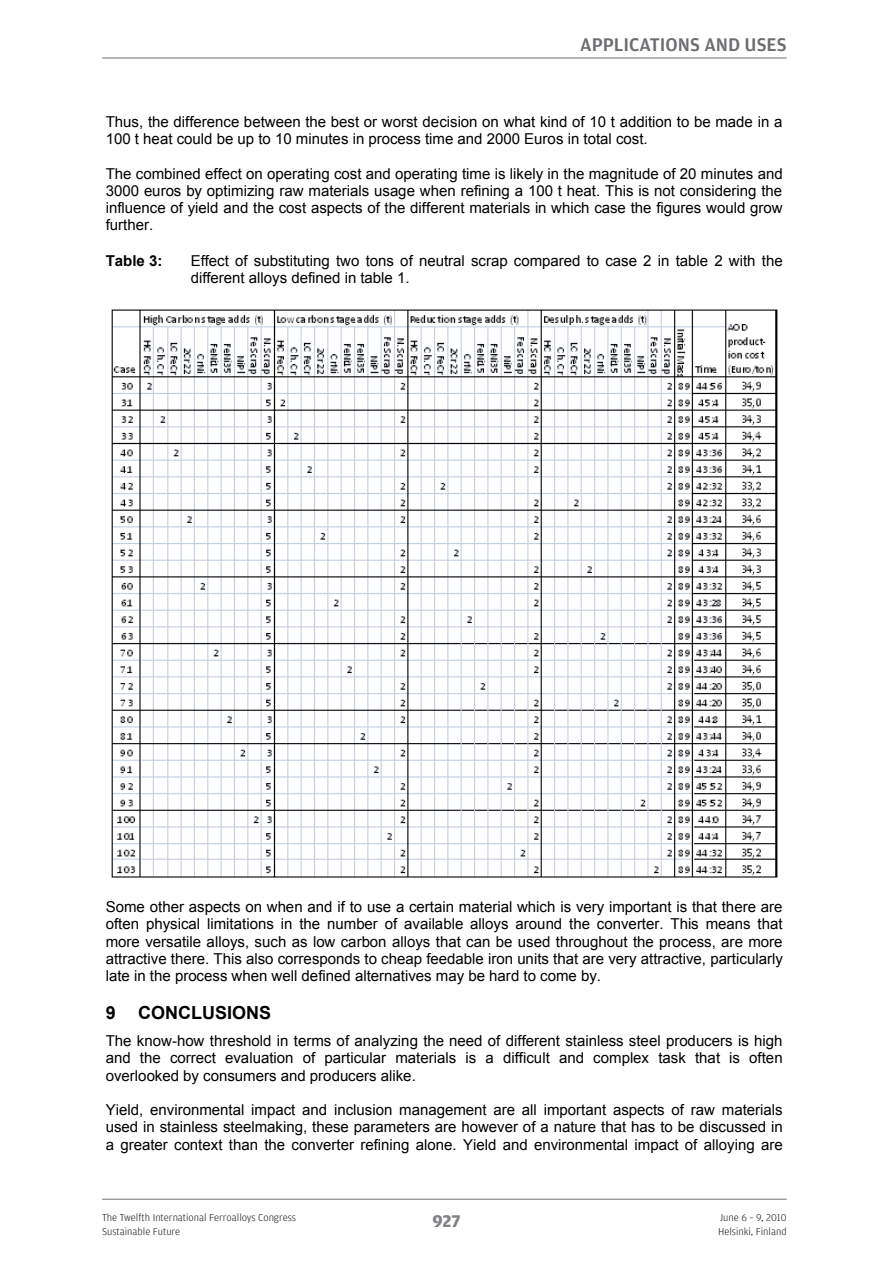
<style>
.page{position:relative;width:893px;height:1263px;background:#fff}
.page>*{position:absolute;margin:0;border:0;box-sizing:border-box;transform-origin:0 0}
.t1{font:500 19.5px "Amplitude";color:#6c6d70}
.t2{font:700 18px "Arial";color:#000}
.t3{font:700 18px "Amplitude";color:#808285}
.t4{font:15px/17.2px "Arial";color:#000;text-align:justify}
.t5{font:700 15px "Arial";color:#000}
.t6{font:300 10.5px/13.5px "Amplitude";color:#231f20}
</style>
<div class="page">
<hr style="left:102px;top:1199px;width:685px;height:1px;background:#808285">
<hr style="left:102px;top:57px;width:685px;height:2px;background:#808285">
<img style="left:111px;top:309px;width:667px;height:569px">
<h1 class="t1" style="left:580px;top:34px;width:208px">APPLICATIONS AND USES</h1>
<p class="t4" style="left:106px;top:113px;width:678px">Thus, the difference between the best or worst decision on what kind of 10 t addition to be made in a<br>100 t heat could be up to 10 minutes in process time and 2000 Euros in total cost.</p>
<p class="t4" style="left:106px;top:165px;width:678px">The combined effect on operating cost and operating time is likely in the magnitude of 20 minutes and 3000 euros by optimizing raw materials usage when refining a 100 t heat. This is not considering the influence of yield and the cost aspects of the different materials in which case the figures would grow further.</p>
<p class="t5" style="left:106px;top:250px;width:58px">Table 3:</p>
<p class="t4" style="left:191px;top:252px;width:593px">Effect of substituting two tons of neutral scrap compared to case 2 in table 2 with the different alloys defined in table 1.</p>
<p class="t4" style="left:106px;top:898px;width:679px">Some other aspects on when and if to use a certain material which is very important is that there are often physical limitations in the number of available alloys around the converter. This means that more versatile alloys, such as low carbon alloys that can be used throughout the process, are more attractive there. This also corresponds to cheap feedable iron units that are very attractive, particularly late in the process when well defined alternatives may be hard to come by.</p>
<p class="t2" style="left:106px;top:1001px;width:167px">9 CONCLUSIONS</p>
<p class="t4" style="left:106px;top:1032px;width:678px">The know-how threshold in terms of analyzing the need of different stainless steel producers is high and the correct evaluation of particular materials is a difficult and complex task that is often overlooked by consumers and producers alike.</p>
<p class="t4" style="left:106px;top:1101px;width:678px">Yield, environmental impact and inclusion management are all important aspects of raw materials used in stainless steelmaking, these parameters are however of a nature that has to be discussed in a greater context than the converter refining alone. Yield and environmental impact of alloying are</p>
<p class="t6" style="left:102px;top:1211px;width:196px">The Twelfth International Ferroalloys Congress<br>Sustainable Future</p>
<p class="t6" style="left:718px;top:1211px;width:70px">June 6 – 9, 2010<br>Helsinki, Finland</p>
<p class="t3" style="left:432px;top:1210px;width:30px">927</p>
</div>
